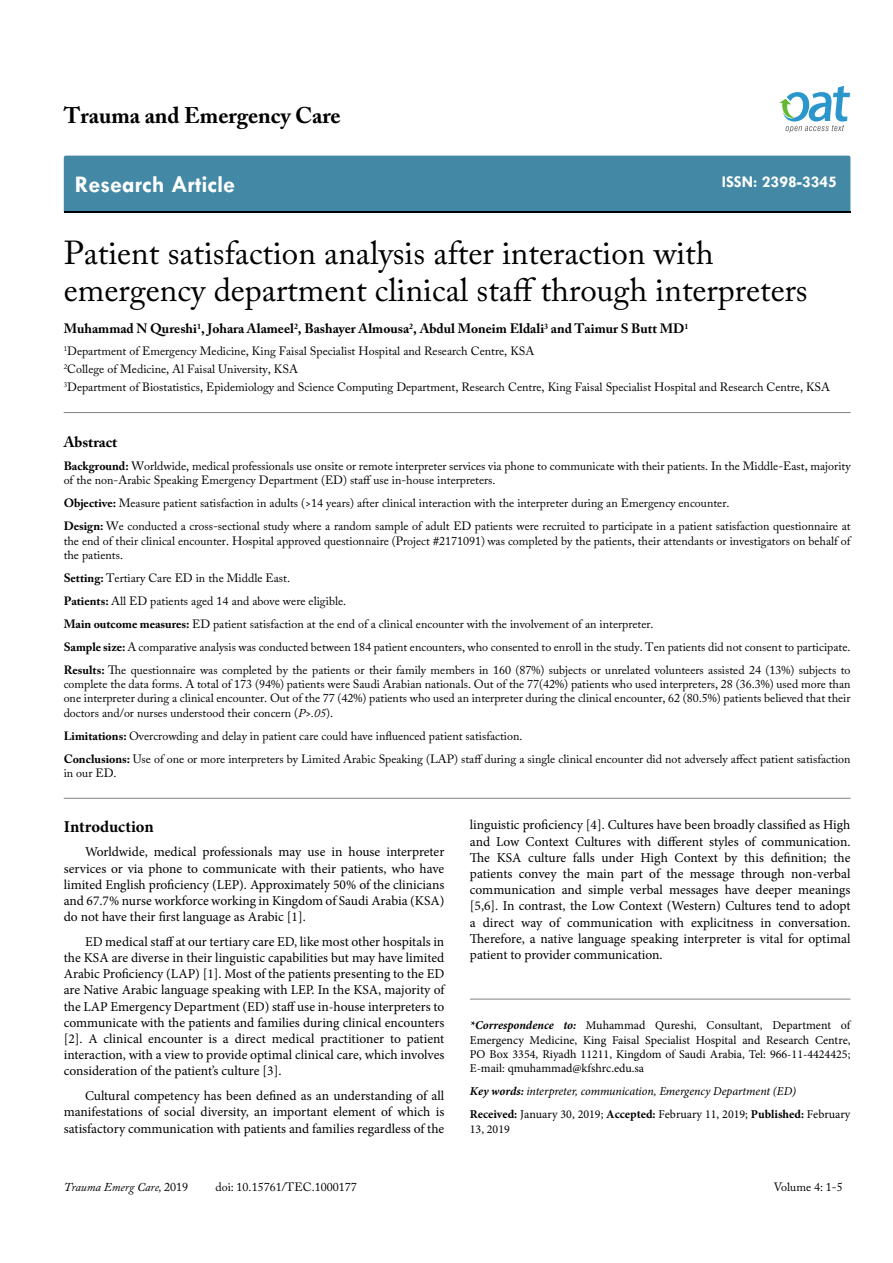
<style>
.page{position:relative;width:893px;height:1263px;background:#fff}
.page>*{position:absolute;margin:0;border:0;box-sizing:border-box;transform-origin:0 0}
.t1{font:33px/37.5px "Adobe Caslon Pro";color:#000}
.t2{font:700 24px "Tw Cen";color:#fff}
.t3{font:700 22.5px "Adobe Caslon Pro";color:#000}
.t4{font:700 16.5px "Tw Cen";color:#fff}
.t5{font:700 16.5px "Minion Pro";letter-spacing:-.005em;color:#000}
.t6{font:700 15px "Adobe Caslon Pro";color:#000}
.t7{font:13.5px/16.2px "Minion Pro";color:#000;text-align:justify}
.t8{font:700 13.5px "Adobe Caslon Pro";color:#000}
.t9{font:12px/23px "Adobe Caslon Pro";color:#000}
.t10{font:12px/14.4px "Minion Pro";color:#000;text-align:justify}
.t11{font:italic 12px/23px "Minion Pro";letter-spacing:-.005em;color:#000}
.t12{font:italic 12px "Adobe Caslon Pro";color:#000}
.s1{font-weight:700}
.s2{font-style:italic}
.s3{font-style:normal}
.s4{font-weight:700;font-style:italic}
.s5{font-weight:700;font-style:normal}
</style>
<div class="page">
<div style="left:64px;top:156px;width:786px;height:56px;background:#4389a5"></div>
<svg style="left:779px;top:86px;width:71px;height:47px"></svg>
<hr style="left:64px;top:412px;width:787px;height:1px;background:#808285">
<hr style="left:64px;top:798px;width:787px;height:1px;background:#808285">
<hr style="left:470px;top:999px;width:380px;height:1px;background:#808285">
<h3 class="t3" style="left:64px;top:102px;width:278px">Trauma and Emergency Care</h3>
<h2 class="t2" style="left:75px;top:170px;width:162px">Research Article</h2>
<h3 class="t4" style="left:722px;top:172px;width:117px">ISSN: 2398-3345</h3>
<h1 class="t1" style="left:64px;top:233px;width:745px">Patient satisfaction analysis after interaction with emergency department clinical staff through interpreters</h1>
<p class="t8" style="left:64px;top:320px;width:626px">Muhammad N Qureshi<sup>1</sup>, Johara Alameel<sup>2</sup>, Bashayer Almousa<sup>2</sup>, Abdul Moneim Eldali<sup>3</sup> and Taimur S Butt MD<sup>1</sup></p>
<p class="t9" style="left:64px;top:342px;width:768px;line-height:18px"><sup>1</sup>Department of Emergency Medicine, King Faisal Specialist Hospital and Research Centre, KSA<br><sup>2</sup>College of Medicine, Al Faisal University, KSA<br><sup>3</sup>Department of Biostatistics, Epidemiology and Science Computing Department, Research Centre, King Faisal Specialist Hospital and Research Centre, KSA</p>
<p class="t6" style="left:64px;top:433px;width:55px">Abstract</p>
<p class="t9" style="left:64px;top:459px;width:788px;line-height:14.4px"><span class="s1">Background:</span> Worldwide, medical professionals use onsite or remote interpreter services via phone to communicate with their patients. In the Middle-East, majority of the non-Arabic Speaking Emergency Department (ED) staff use in-house interpreters.</p>
<p class="t9" style="left:64px;top:492px;width:788px"><span class="s1">Objective:</span> Measure patient satisfaction in adults (&gt;14 years) after clinical interaction with the interpreter during an Emergency encounter.<br><span class="s1">Design:</span> We conducted a cross-sectional study where a random sample of adult ED patients were recruited to participate in a patient satisfaction questionnaire at</p>
<p class="t9" style="left:64px;top:533px;width:788px;line-height:14.4px">the end of their clinical encounter. Hospital approved questionnaire (Project #2171091) was completed by the patients, their attendants or investigators on behalf of the patients.</p>
<p class="t9" style="left:64px;top:566px;width:788px"><span class="s1">Setting:</span> Tertiary Care ED in the Middle East.<br><span class="s1">Patients:</span> All ED patients aged 14 and above were eligible.<br><span class="s1">Main outcome measures:</span> ED patient satisfaction at the end of a clinical encounter with the involvement of an interpreter.<br><span class="s1">Sample size:</span> A comparative analysis was conducted between 184 patient encounters, who consented to enroll in the study. Ten patients did not consent to participate.<br><span class="s1">Results:</span> The questionnaire was completed by the patients or their family members in 160 (87%) subjects or unrelated volunteers assisted 24 (13%) subjects to</p>
<p class="t9" style="left:64px;top:677px;width:788px;line-height:14.4px;text-align:justify">complete the data forms. A total of 173 (94%) patients were Saudi Arabian nationals. Out of the 77(42%) patients who used interpreters, 28 (36.3%) used more than one interpreter during a clinical encounter. Out of the 77 (42%) patients who used an interpreter during the clinical encounter, 62 (80.5%) patients believed that their doctors and/or nurses understood their concern (<span class="s2">P&gt;.05</span>).</p>
<p class="t9" style="left:64px;top:724px;width:788px"><span class="s1">Limitations:</span> Overcrowding and delay in patient care could have influenced patient satisfaction.<br><span class="s1">Conclusions:</span> Use of one or more interpreters by Limited Arabic Speaking (LAP) staff during a single clinical encounter did not adversely affect patient satisfaction</p>
<p class="t9" style="left:64px;top:761px;width:54px">in our ED.</p>
<h3 class="t5" style="left:64px;top:815px;width:91px">Introduction</h3>
<p class="t7" style="left:64px;top:844px;width:382px;text-indent:21px">Worldwide, medical professionals may use in house interpreter services or via phone to communicate with their patients, who have limited English proficiency (LEP). Approximately 50% of the clinicians and 67.7% nurse workforce working in Kingdom of Saudi Arabia (KSA) do not have their first language as Arabic [1].</p>
<p class="t7" style="left:64px;top:933px;width:382px;text-indent:21px">ED medical staff at our tertiary care ED, like most other hospitals in the KSA are diverse in their linguistic capabilities but may have limited Arabic Proficiency (LAP) [1]. Most of the patients presenting to the ED are Native Arabic language speaking with LEP. In the KSA, majority of the LAP Emergency Department (ED) staff use in-house interpreters to communicate with the patients and families during clinical encounters [2]. A clinical encounter is a direct medical practitioner to patient interaction, with a view to provide optimal clinical care, which involves consideration of the patient’s culture [3].</p>
<p class="t7" style="left:64px;top:1088px;width:382px;text-indent:21px">Cultural competency has been defined as an understanding of all manifestations of social diversity, an important element of which is satisfactory communication with patients and families regardless of the</p>
<p class="t12" style="left:64px;top:1180px;width:126px">Trauma Emerg Care, <span class="s3">2019</span></p>
<p class="t9" style="left:215px;top:1176px;width:143px">doi: 10.15761/TEC.1000177</p>
<p class="t7" style="left:470px;top:817px;width:382px">linguistic proficiency [4]. Cultures have been broadly classified as High and Low Context Cultures with different styles of communication.<br>The KSA culture falls under High Context by this definition; the patients convey the main part of the message through non-verbal communication and simple verbal messages have deeper meanings [5,6]. In contrast, the Low Context (Western) Cultures tend to adopt a direct way of communication with explicitness in conversation.<br>Therefore, a native language speaking interpreter is vital for optimal patient to provider communication.</p>
<p class="t10" style="left:470px;top:1018px;width:382px"><span class="s4">*Correspondence to:</span> Muhammad Qureshi, Consultant, Department of Emergency Medicine, King Faisal Specialist Hospital and Research Centre, PO Box 3354, Riyadh 11211, Kingdom of Saudi Arabia, Tel: 966-11-4424425; E-mail: qmuhammad@kfshrc.edu.sa</p>
<p class="t11" style="left:470px;top:1080px;width:382px"><span class="s1">Key words:</span> interpreter, communication, Emergency Department (ED)<br><span class="s5">Received:</span> <span class="s3">January 30, 2019;</span> <span class="s5">Accepted:</span> <span class="s3">February 11, 2019;</span> <span class="s5">Published:</span> <span class="s3">February</span></p>
<p class="t10" style="left:470px;top:1121px;width:42px">13, 2019</p>
<p class="t9" style="left:774px;top:1176px;width:71px">Volume 4: 1-5</p>
</div>
